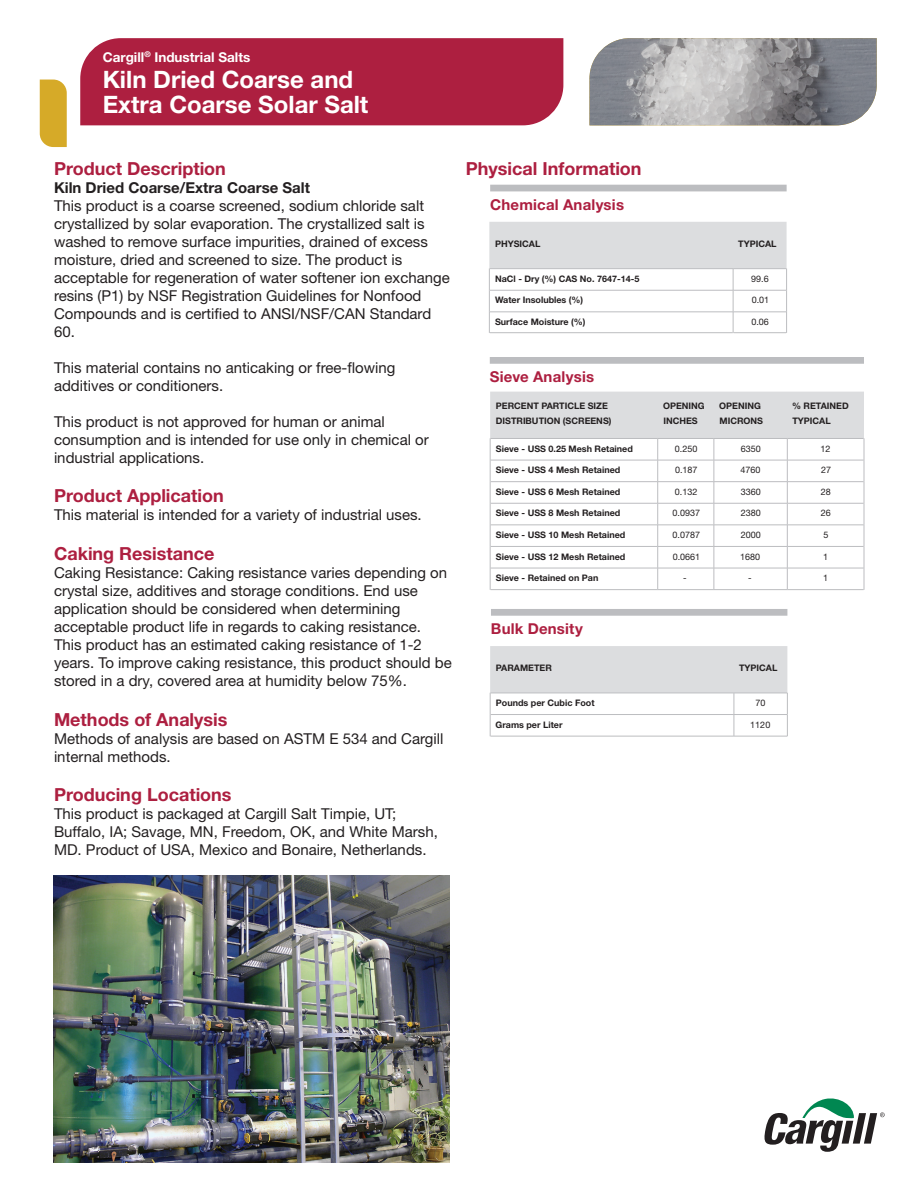
<style>
.page{position:relative;width:918px;height:1188px;background:#fff}
.page>*{position:absolute;margin:0;border:0;box-sizing:border-box;transform-origin:0 0}
.t1{font:700 24px/25.5px "Helvetica Neue LT Std";color:#fff}
.t2{font:700 18px "Helvetica Neue LT Std";color:#ad1f40}
.t3{font:15px/18px "Helvetica Neue LT Std";color:#231f20}
.t4{font:700 15px "Helvetica Neue LT Std";letter-spacing:.015em;color:#ad1f40}
.t5{font:700 15px "Helvetica Neue LT Std";color:#231f20}
.t6{font:700 13.5px "Helvetica Neue LT Std";color:#fff}
.t7{font:700 9px/15px "Helvetica Neue LT Std";color:#231f20}
.t8{font:9px "Helvetica Neue LT Std";color:#231f20}
</style>
<div class="page">
<div style="left:80px;top:38px;width:483px;height:87px;background:#ad1f40"></div>
<svg style="left:40px;top:80px;width:27px;height:67px;background:#d7ae32"></svg>
<img style="left:589px;top:38px;width:288px;height:87px">
<svg style="left:764px;top:1098px;width:121px;height:54px"></svg>
<svg style="left:489px;top:222px;width:298px;height:111px"></svg>
<div style="left:490px;top:185px;width:297px;height:6px;background:#bcbdc0"></div>
<svg style="left:490px;top:392px;width:375px;height:198px"></svg>
<div style="left:490px;top:357px;width:374px;height:7px;background:#bcbdc0"></div>
<img style="left:53px;top:876px;width:396px;height:286px">
<hr style="left:491px;top:736px;width:243px;height:1px;background:#bcbdc0">
<hr style="left:734px;top:736px;width:53px;height:1px;background:#bcbdc0">
<svg style="left:490px;top:646px;width:298px;height:90px"></svg>
<div style="left:491px;top:609px;width:296px;height:7px;background:#bcbdc0"></div>
<p class="t6" style="left:103px;top:48px;width:149px">Cargill<sup>®</sup> Industrial Salts</p>
<h1 class="t1" style="left:103px;top:66px;width:267px">Kiln Dried Coarse and<br>Extra Coarse Solar Salt</h1>
<p class="t2" style="left:54px;top:157px;width:173px">Product Description</p>
<p class="t5" style="left:54px;top:178px;width:258px">Kiln Dried Coarse/Extra Coarse Salt</p>
<p class="t3" style="left:54px;top:196px;width:397px">This product is a coarse screened, sodium chloride salt crystallized by solar evaporation. The crystallized salt is washed to remove surface impurities, drained of excess moisture, dried and screened to size. The product is acceptable for regeneration of water softener ion exchange resins (P1) by NSF Registration Guidelines for Nonfood Compounds and is certified to ANSI/NSF/CAN Standard 60.</p>
<p class="t3" style="left:54px;top:358px;width:343px">This material contains no anticaking or free-flowing additives or conditioners.</p>
<p class="t3" style="left:54px;top:412px;width:376px">This product is not approved for human or animal consumption and is intended for use only in chemical or industrial applications.</p>
<p class="t2" style="left:54px;top:485px;width:171px">Product Application</p>
<p class="t3" style="left:54px;top:506px;width:369px">This material is intended for a variety of industrial uses.</p>
<p class="t2" style="left:54px;top:543px;width:162px">Caking Resistance</p>
<p class="t3" style="left:54px;top:564px;width:399px">Caking Resistance: Caking resistance varies depending on crystal size, additives and storage conditions. End use application should be considered when determining acceptable product life in regards to caking resistance.<br>This product has an estimated caking resistance of 1-2 years. To improve caking resistance, this product should be stored in a dry, covered area at humidity below 75%.</p>
<p class="t2" style="left:54px;top:708px;width:175px">Methods of Analysis</p>
<p class="t3" style="left:54px;top:729px;width:391px">Methods of analysis are based on ASTM E 534 and Cargill internal methods.</p>
<p class="t2" style="left:54px;top:784px;width:179px">Producing Locations</p>
<p class="t3" style="left:54px;top:805px;width:385px">This product is packaged at Cargill Salt Timpie, UT;<br>Buffalo, IA; Savage, MN, Freedom, OK, and White Marsh,<br>MD. Product of USA, Mexico and Bonaire, Netherlands.</p>
<p class="t2" style="left:466px;top:157px;width:177px">Physical Information</p>
<p class="t4" style="left:490px;top:195px;width:135px">Chemical Analysis</p>
<p class="t7" style="left:495px;top:236px;width:47px">PHYSICAL</p>
<p class="t7" style="left:738px;top:236px;width:40px">TYPICAL</p>
<p class="t7" style="left:495px;top:271px;width:146px">NaCl - Dry (%) CAS No. 7647-14-5</p>
<p class="t8" style="left:751px;top:273px;width:19px">99.6</p>
<p class="t7" style="left:495px;top:293px;width:90px">Water Insolubles (%)</p>
<p class="t8" style="left:752px;top:295px;width:19px">0.01</p>
<p class="t7" style="left:495px;top:314px;width:92px">Surface Moisture (%)</p>
<p class="t8" style="left:751px;top:316px;width:19px">0.06</p>
<p class="t4" style="left:490px;top:368px;width:106px">Sieve Analysis</p>
<p class="t7" style="left:496px;top:398px;width:117px">PERCENT PARTICLE SIZE<br>DISTRIBUTION (SCREENS)</p>
<p class="t7" style="left:663px;top:398px;width:43px">OPENING<br>INCHES</p>
<p class="t7" style="left:719px;top:398px;width:45px">OPENING<br>MICRONS</p>
<p class="t7" style="left:792px;top:398px;width:58px">% RETAINED<br>TYPICAL</p>
<p class="t7" style="left:496px;top:441px;width:139px">Sieve - USS 0.25 Mesh Retained</p>
<p class="t8" style="left:675px;top:443px;width:24px">0.250</p>
<p class="t8" style="left:741px;top:443px;width:22px">6350</p>
<p class="t8" style="left:820px;top:443px;width:12px">12</p>
<p class="t7" style="left:496px;top:462px;width:126px">Sieve - USS 4 Mesh Retained</p>
<p class="t8" style="left:675px;top:465px;width:24px">0.187</p>
<p class="t8" style="left:741px;top:465px;width:22px">4760</p>
<p class="t8" style="left:821px;top:465px;width:12px">27</p>
<p class="t7" style="left:496px;top:484px;width:126px">Sieve - USS 6 Mesh Retained</p>
<p class="t8" style="left:675px;top:486px;width:24px">0.132</p>
<p class="t8" style="left:741px;top:486px;width:22px">3360</p>
<p class="t8" style="left:821px;top:486px;width:12px">28</p>
<p class="t7" style="left:496px;top:506px;width:126px">Sieve - USS 8 Mesh Retained</p>
<p class="t8" style="left:673px;top:508px;width:29px">0.0937</p>
<p class="t8" style="left:741px;top:508px;width:22px">2380</p>
<p class="t8" style="left:821px;top:508px;width:12px">26</p>
<p class="t7" style="left:496px;top:527px;width:131px">Sieve - USS 10 Mesh Retained</p>
<p class="t8" style="left:673px;top:529px;width:29px">0.0787</p>
<p class="t8" style="left:741px;top:529px;width:22px">2000</p>
<p class="t8" style="left:823px;top:529px;width:7px">5</p>
<p class="t7" style="left:496px;top:549px;width:131px">Sieve - USS 12 Mesh Retained</p>
<p class="t8" style="left:673px;top:551px;width:29px">0.0661</p>
<p class="t8" style="left:740px;top:551px;width:22px">1680</p>
<p class="t8" style="left:823px;top:551px;width:7px">1</p>
<p class="t7" style="left:496px;top:570px;width:104px">Sieve - Retained on Pan</p>
<p class="t8" style="left:683px;top:573px;width:5px">-</p>
<p class="t8" style="left:748px;top:573px;width:5px">-</p>
<p class="t8" style="left:823px;top:573px;width:7px">1</p>
<p class="t4" style="left:491px;top:620px;width:93px">Bulk Density</p>
<p class="t7" style="left:496px;top:660px;width:57px">PARAMETER</p>
<p class="t7" style="left:739px;top:660px;width:40px">TYPICAL</p>
<p class="t7" style="left:496px;top:695px;width:100px">Pounds per Cubic Foot</p>
<p class="t8" style="left:755px;top:698px;width:12px">70</p>
<p class="t7" style="left:496px;top:717px;width:69px">Grams per Liter</p>
<p class="t8" style="left:750px;top:719px;width:22px">1120</p>
</div>
